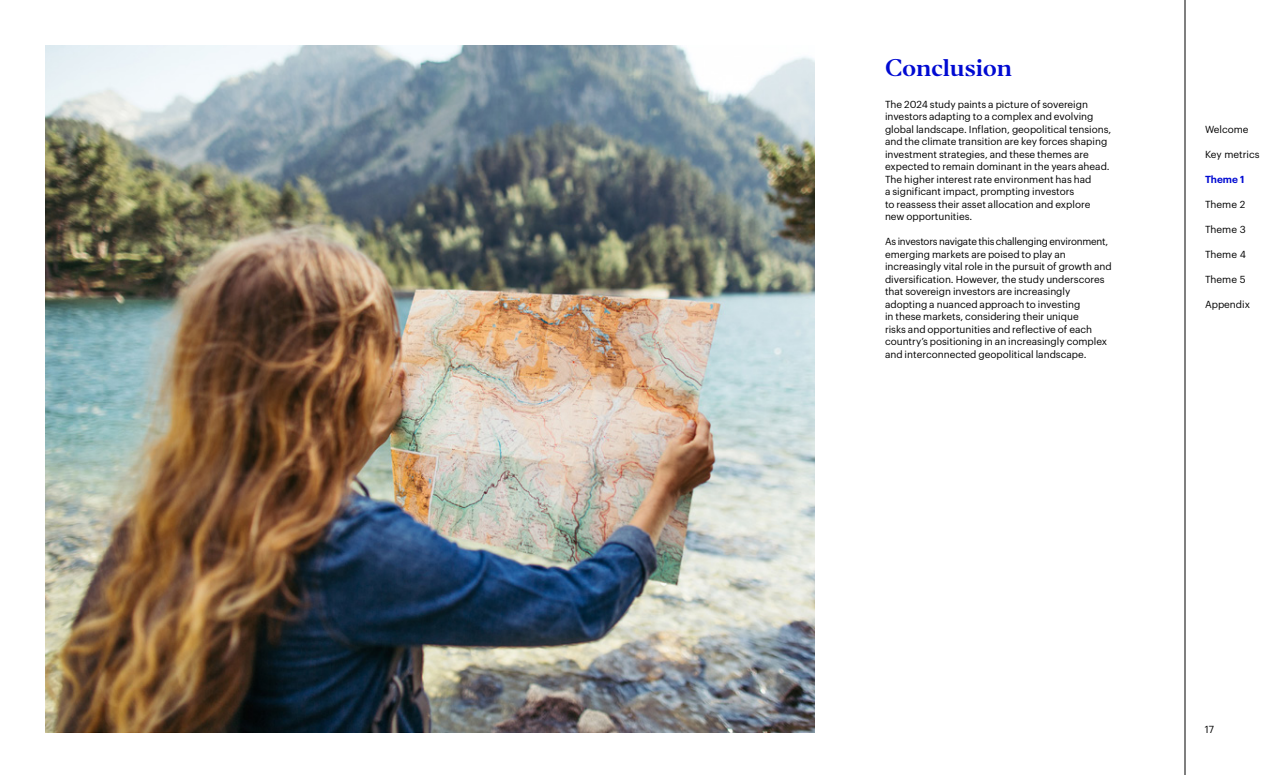
<style>
.page{position:relative;width:1280px;height:775px;background:#fff}
.page>*{position:absolute;margin:0;border:0;box-sizing:border-box;transform-origin:0 0}
.t1{font:22.5px "Invesco Editor";letter-spacing:-.015em;color:#000ad2}
.t2{font:10px/12.5px "Graphik";color:#000}
.t3{font:600 10px "Graphik";color:#000ad2}
</style>
<div class="page">
<hr style="left:1185px;top:0;width:1px;height:775px;background:#000">
<img style="left:45px;top:45px;width:770px;height:687px">
<h1 class="t1" style="left:885px;top:54px;width:129px">Conclusion</h1>
<p class="t2" style="left:885px;top:97px;width:228px">The 2024 study paints a picture of sovereign investors adapting to a complex and evolving global landscape. Inflation, geopolitical tensions, and the climate transition are key forces shaping investment strategies, and these themes are expected to remain dominant in the years ahead.<br>The higher interest rate environment has had<br>a significant impact, prompting investors<br>to reassess their asset allocation and explore new opportunities.</p>
<p class="t2" style="left:885px;top:234px;width:228px">As investors navigate this challenging environment, emerging markets are poised to play an increasingly vital role in the pursuit of growth and diversification. However, the study underscores that sovereign investors are increasingly adopting a nuanced approach to investing<br>in these markets, considering their unique<br>risks and opportunities and reflective of each country’s positioning in an increasingly complex and interconnected geopolitical landscape.</p>
<p class="t2" style="left:1205px;top:122px;width:45px">Welcome</p>
<p class="t2" style="left:1205px;top:147px;width:56px">Key metrics</p>
<p class="t3" style="left:1205px;top:171px;width:41px">Theme 1</p>
<p class="t2" style="left:1205px;top:197px;width:42px">Theme 2</p>
<p class="t2" style="left:1205px;top:222px;width:42px">Theme 3</p>
<p class="t2" style="left:1205px;top:247px;width:42px">Theme 4</p>
<p class="t2" style="left:1205px;top:272px;width:42px">Theme 5</p>
<p class="t2" style="left:1205px;top:297px;width:47px">Appendix</p>
<p class="t2" style="left:1205px;top:722px;width:11px">17</p>
</div>
